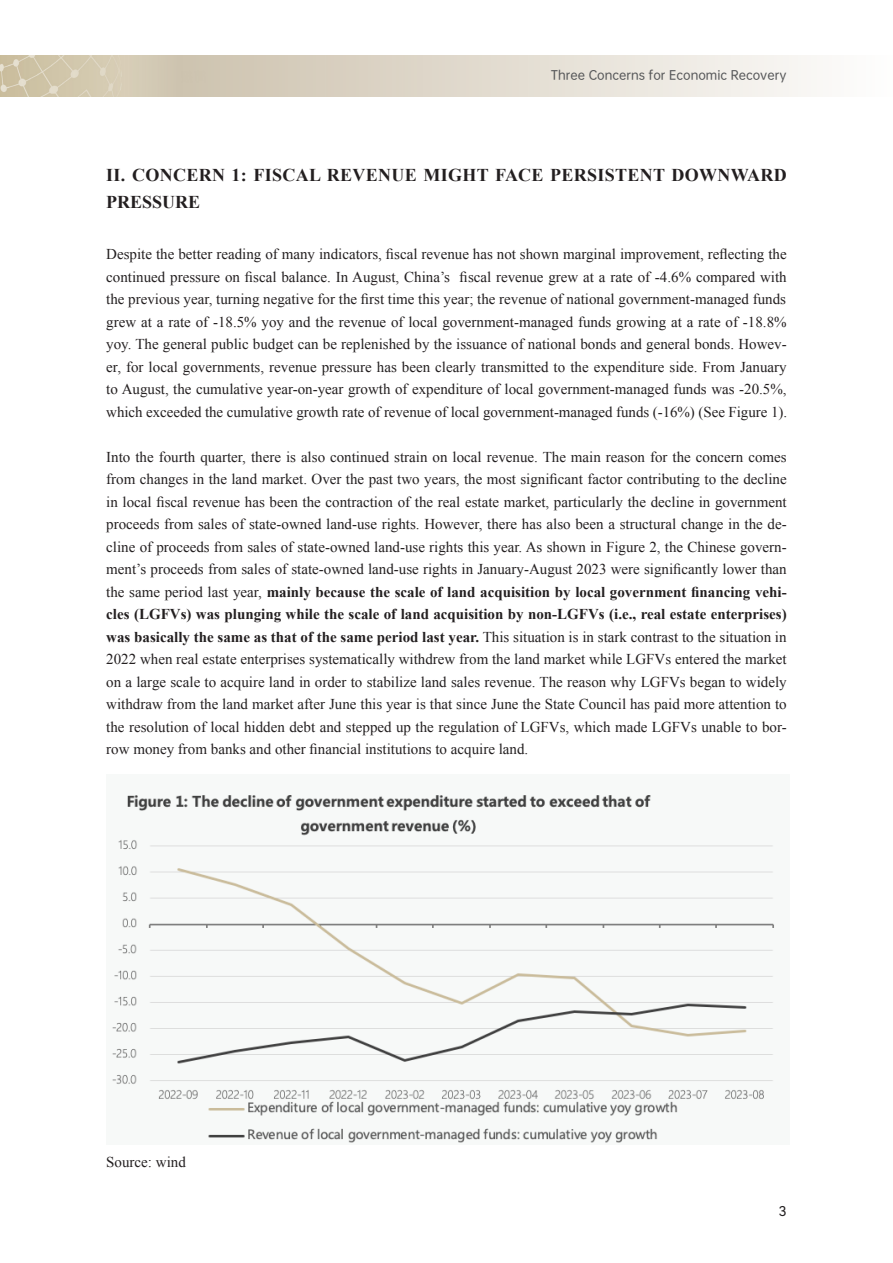
<style>
.page{position:relative;width:893px;height:1263px;background:#fff}
.page>*{position:absolute;margin:0;border:0;box-sizing:border-box;transform-origin:0 0}
.t1{font:700 18px/27px "Times New Roman";letter-spacing:.02em;color:#231f20}
.t2{font:15px/22.5px "Times New Roman";color:#231f20;text-align:justify}
.t3{font:13.5px "Harmony OS Sans SC";color:#231f20}
.t4{font:12px "OPPO Sans M";color:#57585a}
.s1{font-weight:700}
</style>
<div class="page">
<svg style="left:207px;top:56px;width:610px;height:41px;background:#e3ddd2"></svg>
<img style="left:0;top:56px;width:207px;height:41px">
<img style="left:112px;top:795px;width:663px;height:348px">
<p class="t4" style="left:551px;top:65px;width:237px">Three Concerns for Economic Recovery</p>
<p class="t1" style="left:106px;top:161px;width:682px">II. CONCERN 1: FISCAL REVENUE MIGHT FACE PERSISTENT DOWNWARD<br>PRESSURE</p>
<p class="t2" style="left:106px;top:243px;width:682px">Despite the better reading of many indicators, fiscal revenue has not shown marginal improvement, reflecting the continued pressure on fiscal balance. In August, China’s fiscal revenue grew at a rate of -4.6% compared with the previous year, turning negative for the first time this year; the revenue of national government-managed funds grew at a rate of -18.5% yoy and the revenue of local government-managed funds growing at a rate of -18.8% yoy. The general public budget can be replenished by the issuance of national bonds and general bonds. Howev&shy;er, for local governments, revenue pressure has been clearly transmitted to the expenditure side. From January to August, the cumulative year-on-year growth of expenditure of local government-managed funds was -20.5%, which exceeded the cumulative growth rate of revenue of local government-managed funds (-16%) (See Figure 1).</p>
<p class="t2" style="left:106px;top:445px;width:682px">Into the fourth quarter, there is also continued strain on local revenue. The main reason for the concern comes from changes in the land market. Over the past two years, the most significant factor contributing to the decline in local fiscal revenue has been the contraction of the real estate market, particularly the decline in government proceeds from sales of state-owned land-use rights. However, there has also been a structural change in the de&shy;cline of proceeds from sales of state-owned land-use rights this year. As shown in Figure 2, the Chinese govern&shy;ment’s proceeds from sales of state-owned land-use rights in January-August 2023 were significantly lower than the same period last year, <span class="s1">mainly because the scale of land acquisition by local government financing vehi&shy;cles (LGFVs) was plunging while the scale of land acquisition by non-LGFVs (i.e., real estate enterprises) was basically the same as that of the same period last year.</span> This situation is in stark contrast to the situation in 2022 when real estate enterprises systematically withdrew from the land market while LGFVs entered the market on a large scale to acquire land in order to stabilize land sales revenue. The reason why LGFVs began to widely withdraw from the land market after June this year is that since June the State Council has paid more attention to the resolution of local hidden debt and stepped up the regulation of LGFVs, which made LGFVs unable to bor&shy;row money from banks and other financial institutions to acquire land.</p>
<p class="t2" style="left:106px;top:1150px;width:81px">Source: wind</p>
<p class="t3" style="left:779px;top:1202px;width:9px">3</p>
</div>
